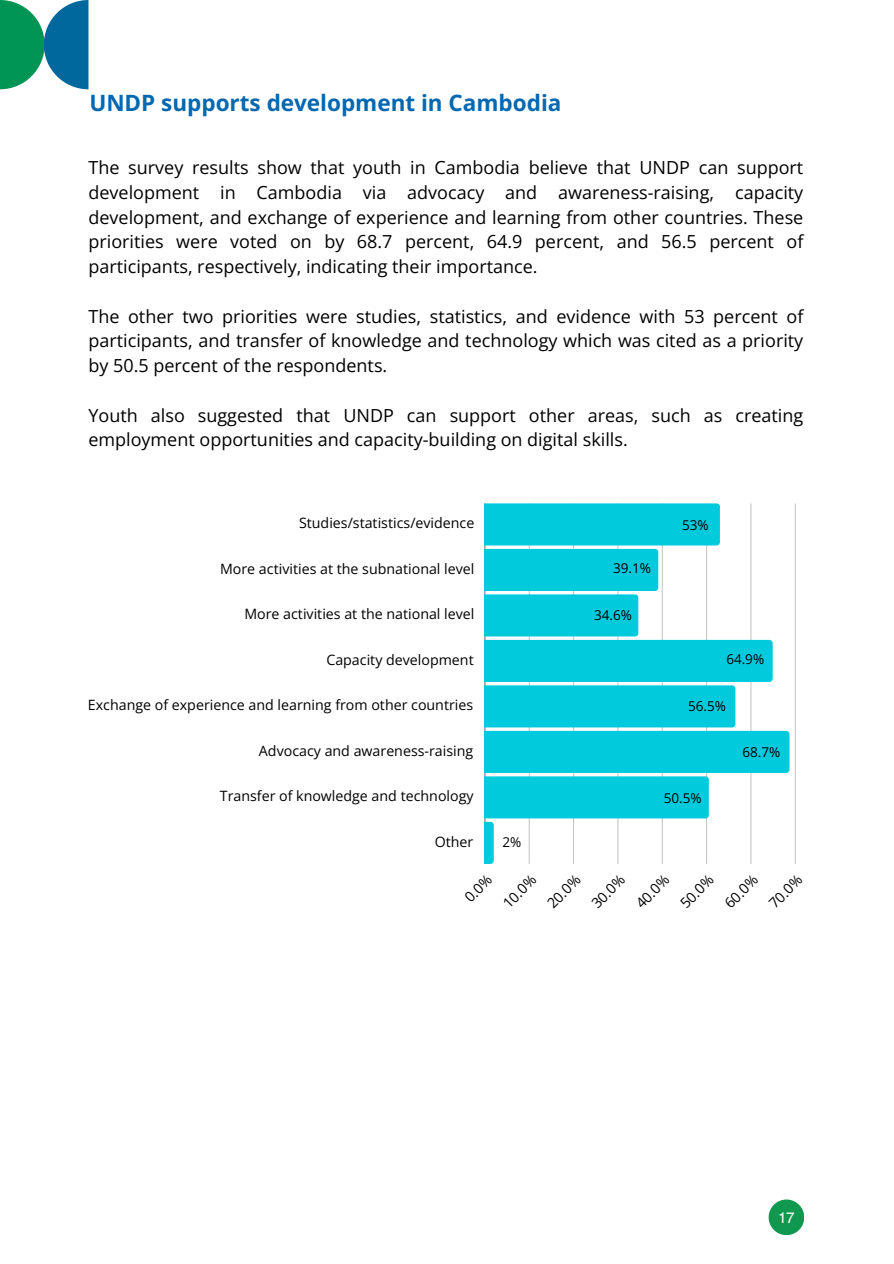
<style>
.page{position:relative;width:894px;height:1264px;background:#fff}
.page>*{position:absolute;margin:0;border:0;box-sizing:border-box;transform-origin:0 0}
.t1{font:700 22.5px "Open Sans";color:#0468b1}
.t2{font:18px/24.8px "Open Sans";color:#000;text-align:justify}
.t3{font:15px "Helios";color:#fff}
.t4{font:14.25px "Open Sans";color:#000}
.t5{font:13.5px "Open Sans";color:#000}
</style>
<div class="page">
<hr style="left:794px;top:503px;width:1px;height:361px;background:#000">
<svg style="left:484px;top:503px;width:305px;height:361px"></svg>
<div style="left:768px;top:1199px;width:36px;height:36px;background:#10984e;border-radius:50%"></div>
<svg style="left:0;top:0;width:88px;height:89px"></svg>
<h2 class="t1" style="left:89px;top:87px;width:473px">UNDP supports development in Cambodia</h2>
<p class="t2" style="left:88px;top:155px;width:716px">The survey results show that youth in Cambodia believe that UNDP can support development in Cambodia via advocacy and awareness-raising, capacity development, and exchange of experience and learning from other countries. These priorities were voted on by 68.7 percent, 64.9 percent, and 56.5 percent of participants, respectively, indicating their importance.</p>
<p class="t2" style="left:88px;top:303px;width:716px">The other two priorities were studies, statistics, and evidence with 53 percent of participants, and transfer of knowledge and technology which was cited as a priority by 50.5 percent of the respondents.</p>
<h1 class="t2" style="left:88px;top:402px;width:716px">Youth also suggested that UNDP can support other areas, such as creating employment opportunities and capacity-building on digital skills.</h1>
<p class="t4" style="left:299px;top:513px;width:177px">Studies/statistics/evidence</p>
<p class="t4" style="left:220px;top:558px;width:256px">More activities at the subnational level</p>
<p class="t4" style="left:244px;top:604px;width:231px">More activities at the national level</p>
<p class="t4" style="left:326px;top:649px;width:149px">Capacity development</p>
<p class="t4" style="left:88px;top:694px;width:387px">Exchange of experience and learning from other countries</p>
<p class="t4" style="left:259px;top:740px;width:216px">Advocacy and awareness-raising</p>
<p class="t4" style="left:220px;top:785px;width:255px">Transfer of knowledge and technology</p>
<p class="t4" style="left:434px;top:831px;width:40px">Other</p>
<p class="t5" style="left:502px;top:832px;width:20px">2%</p>
<p class="t5" style="left:613px;top:558px;width:39px">39.1%</p>
<p class="t5" style="left:594px;top:606px;width:39px">34.6%</p>
<h2 class="t5" style="left:682px;top:515px;width:28px">53%</h2>
<p class="t5" style="left:726px;top:650px;width:39px">64.9%</p>
<p class="t5" style="left:688px;top:696px;width:39px">56.5%</p>
<p class="t5" style="left:663px;top:788px;width:39px">50.5%</p>
<p class="t5" style="left:742px;top:742px;width:39px">68.7%</p>
<p class="t4" style="left:460px;top:892px;width:33px;rotate:-45deg">0.0%</p>
<p class="t4" style="left:498px;top:898px;width:41px;rotate:-45deg">10.0%</p>
<p class="t4" style="left:542px;top:898px;width:41px;rotate:-45deg">20.0%</p>
<p class="t4" style="left:587px;top:898px;width:41px;rotate:-45deg">30.0%</p>
<p class="t4" style="left:631px;top:898px;width:41px;rotate:-45deg">40.0%</p>
<p class="t4" style="left:675px;top:898px;width:41px;rotate:-45deg">50.0%</p>
<p class="t4" style="left:719px;top:898px;width:41px;rotate:-45deg">60.0%</p>
<p class="t4" style="left:764px;top:898px;width:41px;rotate:-45deg">70.0%</p>
<h2 class="t3" style="left:778px;top:1207px;width:18px">17</h2>
</div>
